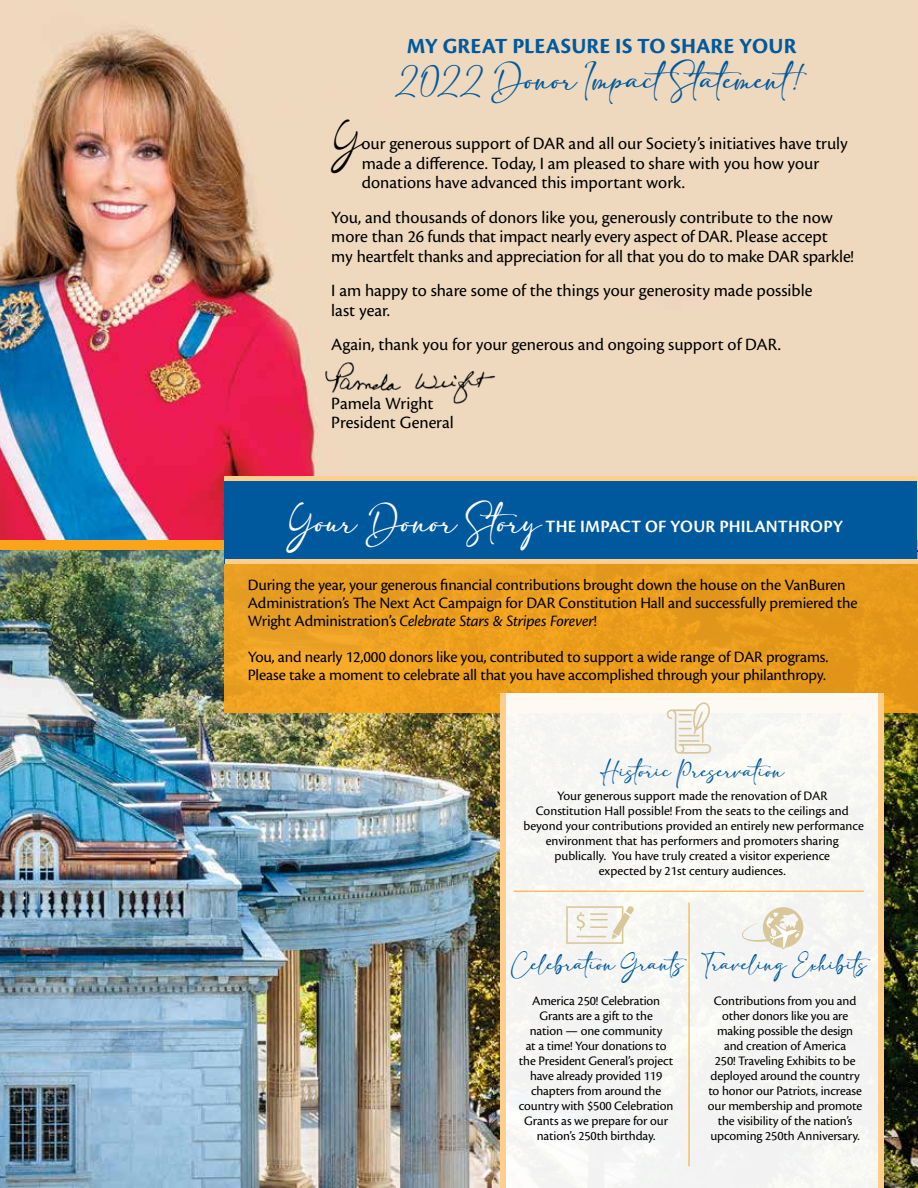
<style>
.page{position:relative;width:918px;height:1188px;background:#fff}
.page>*{position:absolute;margin:0;border:0;box-sizing:border-box;transform-origin:0 0}
.t1{font:700 22.5px "Cronos Pro";letter-spacing:.01em;color:#00599d}
.t2{font:22.5px "adelia";color:#00599d}
.t3{font:18px/19.5px "Cronos Pro";color:#000}
.t4{font:600 18px "Cronos Pro";letter-spacing:.01em;color:#fff}
.t5{font:16.5px/18px "Cronos Pro";letter-spacing:-.01em;color:#000}
.t6{font:15px "adelia";color:#00599d}
.t7{font:13.5px/15px "Cronos Pro";letter-spacing:-.01em;color:#000;text-align:center}
.s1{font-family:"adelia";font-size:25.5px}
.s2{font-family:"adelia";font-weight:400;font-size:24px}
.s3{font-style:italic}
</style>
<div class="page">
<img style="left:0;top:551px;width:918px;height:637px">
<div style="left:225px;top:553px;width:693px;height:160px;background:#e99d1e"></div>
<img style="left:0;top:0;width:918px;height:540px">
<div style="left:225px;top:481px;width:692px;height:83px;background:#00599d"></div>
<div style="left:225px;top:559px;width:692px;height:5px;background:#fece8c"></div>
<div style="left:225px;top:476px;width:692px;height:5px;background:#fece8c"></div>
<img style="left:316px;top:356px;width:202px;height:51px">
<div style="left:501px;top:693px;width:378px;height:495px;background:#f5f5f3"></div>
<div style="left:500px;top:693px;width:5px;height:495px;background:#fece8c"></div>
<div style="left:878px;top:693px;width:5px;height:495px;background:#fece8c"></div>
<hr style="left:514px;top:891px;width:350px;height:1px;background:#faa41a">
<hr style="left:689px;top:903px;width:1px;height:263px;background:#faa41a">
<svg style="left:667px;top:702px;width:44px;height:52px"></svg>
<hr style="left:679px;top:740px;width:21px;height:2px;background:#d8c79b">
<svg style="left:566px;top:906px;width:68px;height:38px"></svg>
<svg style="left:742px;top:907px;width:61px;height:43px"></svg>
<h1 class="t1" style="left:407px;top:33px;width:391px">MY GREAT PLEASURE IS TO SHARE YOUR</h1>
<h1 class="t2" style="left:395px;top:68px;width:424px">2022 Donor ImpactStatement!</h1>
<h2 class="t3" style="left:362px;top:134px;width:487px;text-indent:-31px"><span class="s1">Y</span>our generous support of DAR and all our Society’s initiatives have truly made a difference. Today, I am pleased to share with you how your donations have advanced this important work.</h2>
<h2 class="t3" style="left:331px;top:207px;width:524px">You, and thousands of donors like you, generously contribute to the now more than 26 funds that impact nearly every aspect of DAR. Please accept my heartfelt thanks and appreciation for all that you do to make DAR sparkle!</h2>
<h2 class="t3" style="left:331px;top:281px;width:483px">I am happy to share some of the things your generosity made possible last year.</h2>
<h2 class="t3" style="left:331px;top:335px;width:451px">Again, thank you for your generous and ongoing support of DAR.</h2>
<h2 class="t3" style="left:331px;top:393px;width:124px">Pamela Wright<br>President General</h2>
<h2 class="t4" style="left:287px;top:516px;width:558px"><span class="s2">Your Donor Story</span> THE IMPACT OF YOUR PHILANTHROPY</h2>
<p class="t5" style="left:248px;top:576px;width:611px">During the year, your generous financial contributions brought down the house on the VanBuren<br>Administration’s The Next Act Campaign for DAR Constitution Hall and successfully premiered the<br>Wright Administration’s <span class="s3">Celebrate Stars &amp; Stripes Forever</span>!</p>
<p class="t5" style="left:248px;top:648px;width:582px">You, and nearly 12,000 donors like you, contributed to support a wide range of DAR programs.<br>Please take a moment to celebrate all that you have accomplished through your philanthropy.</p>
<p class="t6" style="left:600px;top:763px;width:186px">Historic Preservation</p>
<p class="t7" style="left:523px;top:789px;width:342px">Your generous support made the renovation of DAR<br>Constitution Hall possible! From the seats to the ceilings and beyond your contributions provided an entirely new performance environment that has performers and promoters sharing publically. You have truly created a visitor experience<br>expected by 21st century audiences.</p>
<p class="t6" style="left:511px;top:957px;width:185px">Celebration Grants</p>
<p class="t7" style="left:519px;top:993px;width:156px">America 250! Celebration<br>Grants are a gift to the<br>nation — one community<br>at a time! Your donations to the President General’s project have already provided 119 chapters from around the country with $500 Celebration<br>Grants as we prepare for our nation’s 250th birthday.</p>
<p class="t6" style="left:701px;top:957px;width:178px">Traveling Exhibits</p>
<p class="t7" style="left:708px;top:993px;width:156px">Contributions from you and other donors like you are making possible the design and creation of America<br>250! Traveling Exhibits to be deployed around the country to honor our Patriots, increase our membership and promote the visibility of the nation’s upcoming 250th Anniversary.</p>
</div>
